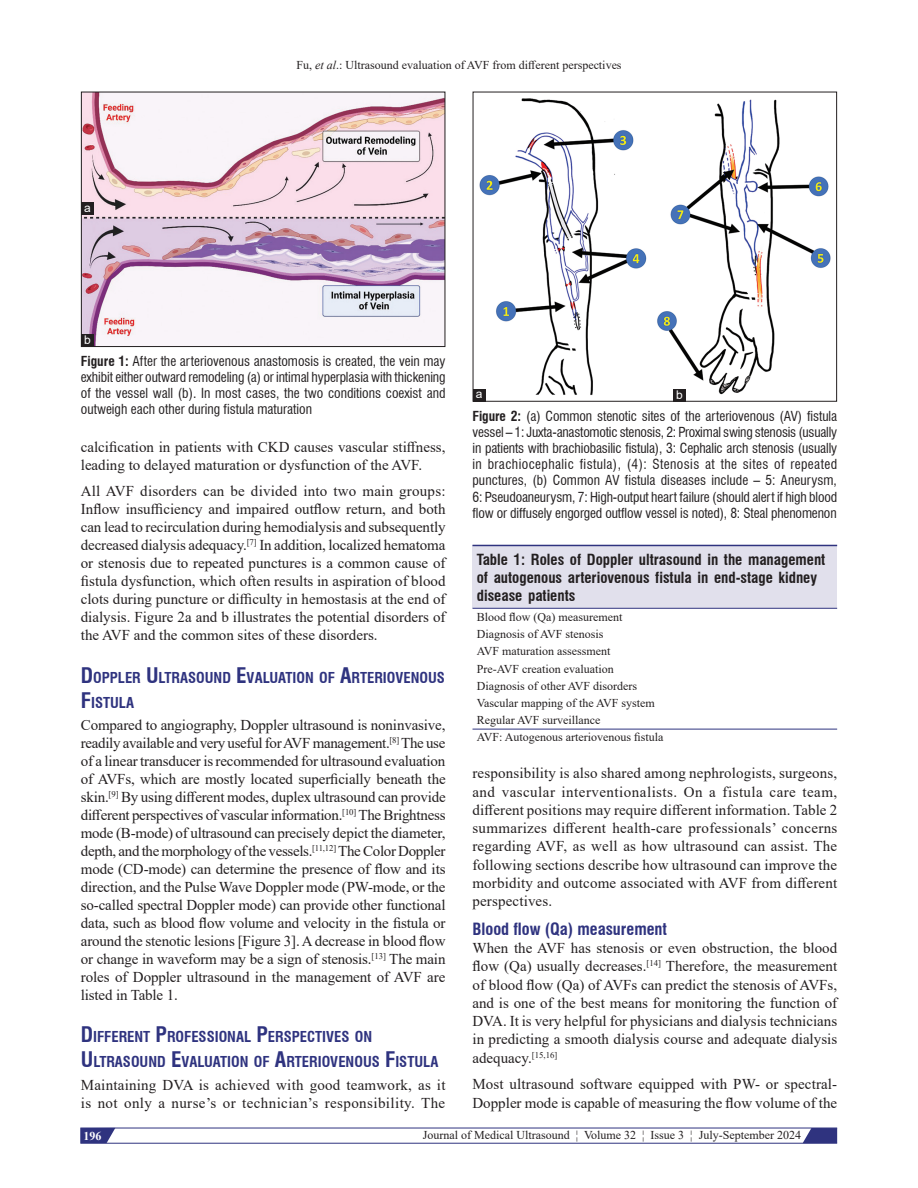
<style>
.page{position:relative;width:918px;height:1188px;background:#fff}
.page>*{position:absolute;margin:0;border:0;box-sizing:border-box;transform-origin:0 0}
.t1{font:700 condensed 16.5px "Swiss 721 BT";color:#2f337f}
.TX{font:15px/18px "Times New Roman";color:#231f20;text-align:justify}
.TT{font:700 condensed 15px/18px "Swiss 721 BT";color:#231f20}
.TX-2{font:15px/18px "Times New Roman";letter-spacing:.02em;color:#231f20}
.t2{font:700 condensed 14.7px/25.2px "Swiss 721 BT";color:#2f337f}
.FGC{font:condensed 13.5px/16.2px "Swiss 721 BT";letter-spacing:-.005em;color:#231f20;text-align:justify}
.TFN{font:12px "Times New Roman";color:#231f20}
.TB{font:12px "Times New Roman";color:#231f20}
.TBL{font:12px "Times New Roman";color:#231f20}
.LABEL{font:12px "Arial";color:#fff}
.t3{font:700 12px "Times New Roman";color:#fff}
.s1{font-style:italic}
.s2{font-weight:700}
.s3{font-size:21px}
</style>
<div class="page">
<svg style="left:80px;top:1128px;width:758px;height:16px"></svg>
<div style="left:473px;top:545px;width:364px;height:63px;background:#e1e0ec"></div>
<hr style="left:473px;top:729px;width:364px;height:1px;background:#2f337f">
<hr style="left:473px;top:545px;width:364px;height:1px;background:#2f337f">
<hr style="left:473px;top:608px;width:364px;height:1px;background:#2f337f">
<img style="left:479px;top:98px;width:352px;height:298px">
<div style="left:673px;top:389px;width:13px;height:12px;background:#231f20"></div>
<div style="left:473px;top:389px;width:13px;height:12px;background:#231f20"></div>
<img style="left:83px;top:94px;width:360px;height:251px">
<div style="left:81px;top:92px;width:364px;height:255px;border:1px solid #231f20"></div>
<div style="left:81px;top:334px;width:13px;height:13px;background:#231f20"></div>
<div style="left:81px;top:202px;width:13px;height:13px;background:#231f20"></div>
<p class="LABEL" style="left:84px;top:199px;width:8px">a</p>
<p class="LABEL" style="left:84px;top:332px;width:8px">b</p>
<p class="TFN" style="left:296px;top:56px;width:327px">Fu, <span class="s1">et al</span>.: Ultrasound evaluation of AVF from different perspectives</p>
<p class="FGC" style="left:81px;top:353px;width:366px"><span class="s2">Figure 1:</span> After the arteriovenous anastomosis is created, the vein may exhibit either outward remodeling (a) or intimal hyperplasia with thickening of the vessel wall (b). In most cases, the two conditions coexist and outweigh each other during fistula maturation</p>
<p class="TX" style="left:81px;top:437px;width:366px">calcification in patients with CKD causes vascular stiffness, leading to delayed maturation or dysfunction of the AVF.</p>
<p class="TX" style="left:81px;top:482px;width:366px">All AVF disorders can be divided into two main groups:<br>Inflow insufficiency and impaired outflow return, and both can lead to recirculation during hemodialysis and subsequently decreased dialysis adequacy.<sup>[7]</sup> In addition, localized hematoma or stenosis due to repeated punctures is a common cause of fistula dysfunction, which often results in aspiration of blood clots during puncture or difficulty in hemostasis at the end of dialysis. Figure 2a and b illustrates the potential disorders of the AVF and the common sites of these disorders.</p>
<h1 class="t2" style="left:81px;top:665px;width:366px"><span class="s3">D</span>OPPLER <span class="s3">U</span> LTRASOUND <span class="s3">E</span>VALUATION OF <span class="s3">A</span>RTERIOVENOUS<br><span class="s3">F</span>ISTULA</h1>
<p class="TX" style="left:81px;top:715px;width:366px">Compared to angiography, Doppler ultrasound is noninvasive, readily available and very useful for AVF management.<sup>[8]</sup> The use of a linear transducer is recommended for ultrasound evaluation of AVFs, which are mostly located superficially beneath the skin.<sup>[9]</sup> By using different modes, duplex ultrasound can provide different perspectives of vascular information.<sup>[10]</sup> The Brightness mode (B‑mode) of ultrasound can precisely depict the diameter, depth, and the morphology of the vessels.<sup>[11,12]</sup> The Color Doppler mode (CD‑mode) can determine the presence of flow and its direction, and the Pulse Wave Doppler mode (PW‑mode, or the so‑called spectral Doppler mode) can provide other functional data, such as blood flow volume and velocity in the fistula or around the stenotic lesions [Figure 3]. Adecrease in blood flow or change in waveform may be a sign of stenosis.<sup>[13]</sup> The main roles of Doppler ultrasound in the management of AVF are listed in Table 1.</p>
<h1 class="t2" style="left:81px;top:1024px;width:359px"><span class="s3">D</span> IFFERENT <span class="s3">P</span>ROFESSIONAL <span class="s3">P</span>ERSPECTIVES ON<br><span class="s3">U</span> LTRASOUND <span class="s3">E</span>VALUATION OF <span class="s3">A</span>RTERIOVENOUS <span class="s3">F</span>ISTULA</h1>
<p class="TX-2" style="left:81px;top:1075px;width:366px">Maintaining DVA is achieved with good teamwork, as it is not only a nurse’s or technician’s responsibility. The</p>
<p class="LABEL" style="left:476px;top:386px;width:8px">a</p>
<p class="LABEL" style="left:676px;top:387px;width:8px">b</p>
<p class="FGC" style="left:472px;top:408px;width:366px"><span class="s2">Figure 2:</span> (a) Common stenotic sites of the arteriovenous (AV) fistula vessel – 1: Juxta‑anastomotic stenosis, 2: Proximal swing stenosis (usually in patients with brachiobasilic fistula), 3: Cephalic arch stenosis (usually in brachiocephalic fistula), (4): Stenosis at the sites of repeated punctures, (b) Common AV fistula diseases include – 5: Aneurysm, 6: Pseudoaneurysm, 7: High‑output heart failure (should alert if high blood flow or diffusely engorged outflow vessel is noted), 8: Steal phenomenon</p>
<p class="TT" style="left:477px;top:550px;width:350px">Table 1: Roles of Doppler ultrasound in the management of autogenous arteriovenous fistula in end‑stage kidney disease patients</p>
<p class="TB" style="left:477px;top:608px;width:147px">Blood flow (Qa) measurement</p>
<p class="TB" style="left:477px;top:626px;width:128px">Diagnosis of AVF stenosis</p>
<p class="TB" style="left:477px;top:643px;width:135px">AVF maturation assessment</p>
<p class="TB" style="left:477px;top:660px;width:139px">Pre‑AVF creation evaluation</p>
<p class="TB" style="left:477px;top:677px;width:162px">Diagnosis of other AVF disorders</p>
<p class="TB" style="left:477px;top:695px;width:180px">Vascular mapping of the AVF system</p>
<p class="TBL" style="left:477px;top:712px;width:125px">Regular AVF surveillance</p>
<p class="TFN" style="left:477px;top:728px;width:188px">AVF: Autogenous arteriovenous fistula</p>
<p class="TX" style="left:472px;top:764px;width:366px">responsibility is also shared among nephrologists, surgeons, and vascular interventionalists. On a fistula care team, different positions may require different information. Table 2 summarizes different health‑care professionals’ concerns regarding AVF, as well as how ultrasound can assist. The following sections describe how ultrasound can improve the morbidity and outcome associated with AVF from different perspectives.</p>
<h2 class="t1" style="left:473px;top:919px;width:196px">Blood flow (Qa) measurement</h2>
<p class="TX" style="left:473px;top:938px;width:366px">When the AVF has stenosis or even obstruction, the blood flow (Qa) usually decreases.<sup>[14]</sup> Therefore, the measurement of blood flow (Qa) of AVFs can predict the stenosis of AVFs, and is one of the best means for monitoring the function of DVA. It is very helpful for physicians and dialysis technicians in predicting a smooth dialysis course and adequate dialysis adequacy.<sup>[15,16]</sup></p>
<p class="TX" style="left:473px;top:1075px;width:366px">Most ultrasound software equipped with PW‑ or spectral-<br>Doppler mode is capable of measuring the flow volume of the</p>
<p class="t3" style="left:84px;top:1127px;width:19px">196</p>
<p class="TFN" style="left:423px;top:1127px;width:380px">Journal of Medical Ultrasound ¦ Volume 32 ¦ Issue 3 ¦ July-September 2024</p>
</div>
